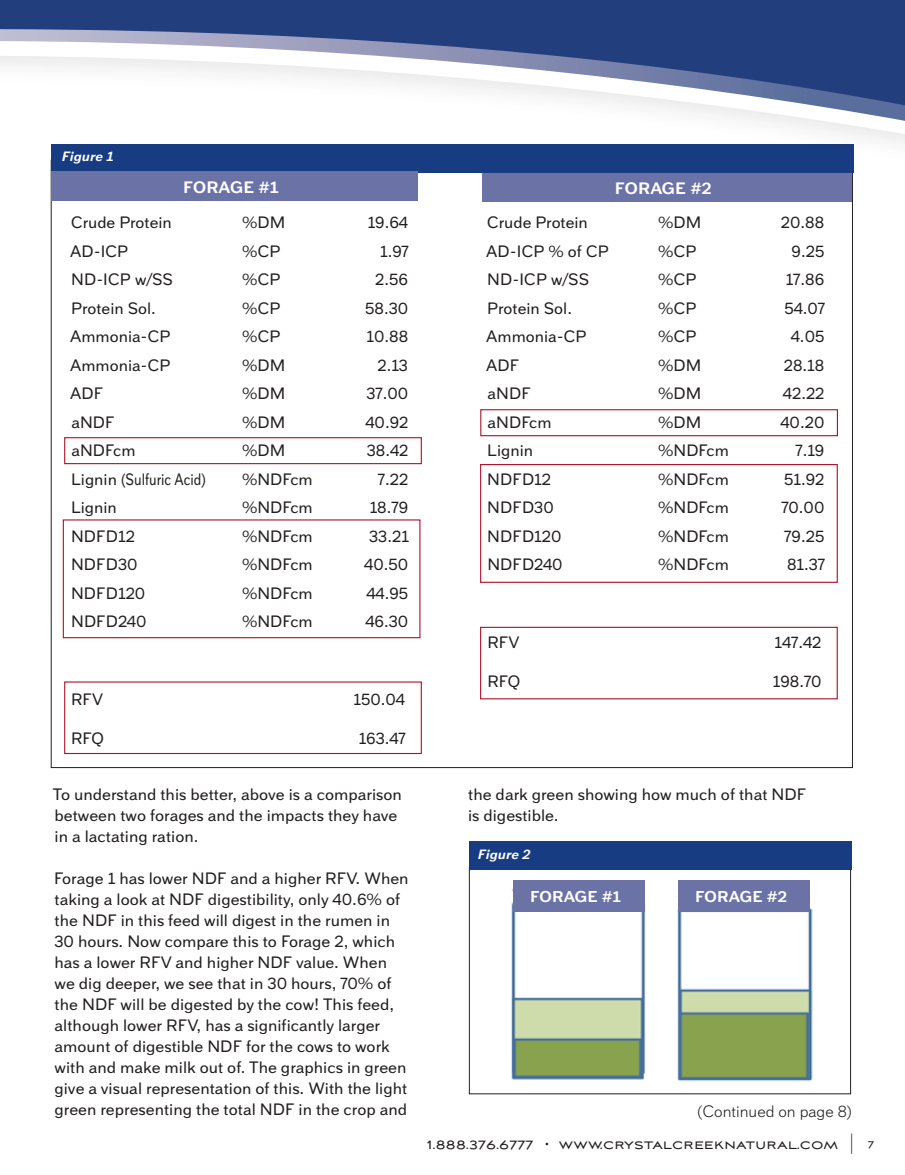
<style>
.page{position:relative;width:905px;height:1175px;background:#fff}
.page>*{position:absolute;margin:0;border:0;box-sizing:border-box;transform-origin:0 0}
.t1{font:16.5px/21px "Armitage";color:#231f20}
.t2{font:300 16.5px "Armitage";color:#231f20}
.t3{font:700 16.5px "Armitage";color:#fff}
.t4{font:700 15.6px "Armitage";color:#fff}
.t5{font:15px "Aviano Sans";letter-spacing:.02em;color:#231f20}
.t6{font:italic 700 13.5px "Armitage";color:#fff}
.s1{font-size:9px}
.s2{font-weight:300;font-size:22.5px}
.s3{font-size:12px}
</style>
<div class="page">
<svg style="left:0;top:0;width:904px;height:258px"></svg>
<div style="left:51px;top:172px;width:366px;height:29px;background:#6b72a5"></div>
<div style="left:482px;top:173px;width:369px;height:29px;background:#6b72a5"></div>
<img style="left:511px;top:885px;width:135px;height:195px">
<img style="left:675px;top:896px;width:138px;height:185px">
<div style="left:513px;top:879px;width:131px;height:32px;background:#6b72a5"></div>
<div style="left:678px;top:879px;width:132px;height:32px;background:#6b72a5"></div>
<div style="left:64px;top:437px;width:358px;height:27px;border:1px solid #ae132a"></div>
<div style="left:63px;top:519px;width:357px;height:119px;border:1px solid #ae132a"></div>
<div style="left:64px;top:681px;width:358px;height:73px;border:1px solid #ae132a"></div>
<div style="left:480px;top:409px;width:358px;height:27px;border:1px solid #ae132a"></div>
<div style="left:480px;top:464px;width:357px;height:119px;border:1px solid #ae132a"></div>
<div style="left:480px;top:627px;width:357px;height:72px;border:1px solid #ae132a"></div>
<div style="left:468px;top:841px;width:383px;height:29px;background:#183c81"></div>
<p class="t6" style="left:61px;top:148px;width:53px">Figure 1</p>
<p class="t3" style="left:183px;top:177px;width:97px">FORAGE #1</p>
<p class="t3" style="left:615px;top:179px;width:98px">FORAGE #2</p>
<p class="t1" style="left:71px;top:211px;width:103px">Crude Protein</p>
<p class="t1" style="left:242px;top:211px;width:45px">%DM</p>
<p class="t1" style="left:368px;top:211px;width:42px">19.64</p>
<p class="t1" style="left:70px;top:240px;width:60px">AD-ICP</p>
<p class="t1" style="left:242px;top:240px;width:40px">%CP</p>
<p class="t1" style="left:380px;top:240px;width:30px">1.97</p>
<p class="t1" style="left:71px;top:268px;width:103px">ND-ICP w/SS</p>
<p class="t1" style="left:242px;top:268px;width:40px">%CP</p>
<p class="t1" style="left:375px;top:268px;width:34px">2.56</p>
<p class="t1" style="left:71px;top:297px;width:86px">Protein Sol.</p>
<p class="t1" style="left:242px;top:297px;width:40px">%CP</p>
<p class="t1" style="left:365px;top:297px;width:45px">58.30</p>
<p class="t1" style="left:70px;top:325px;width:102px">Ammonia-CP</p>
<p class="t1" style="left:242px;top:325px;width:40px">%CP</p>
<p class="t1" style="left:366px;top:325px;width:43px">10.88</p>
<p class="t1" style="left:70px;top:354px;width:102px">Ammonia-CP</p>
<p class="t1" style="left:242px;top:354px;width:45px">%DM</p>
<p class="t1" style="left:377px;top:354px;width:32px">2.13</p>
<p class="t1" style="left:70px;top:382px;width:35px">ADF</p>
<p class="t1" style="left:242px;top:382px;width:45px">%DM</p>
<p class="t1" style="left:366px;top:382px;width:43px">37.00</p>
<p class="t1" style="left:71px;top:411px;width:45px">aNDF</p>
<p class="t1" style="left:242px;top:411px;width:45px">%DM</p>
<p class="t1" style="left:365px;top:411px;width:45px">40.92</p>
<p class="t1" style="left:71px;top:439px;width:65px">aNDFcm</p>
<p class="t1" style="left:242px;top:439px;width:45px">%DM</p>
<p class="t1" style="left:367px;top:439px;width:43px">38.42</p>
<p class="t1" style="left:71px;top:468px;width:136px">Lignin (Sulfuric Acid)</p>
<p class="t1" style="left:242px;top:468px;width:72px">%NDFcm</p>
<p class="t1" style="left:378px;top:468px;width:32px">7.22</p>
<p class="t1" style="left:71px;top:496px;width:47px">Lignin</p>
<p class="t1" style="left:242px;top:496px;width:72px">%NDFcm</p>
<p class="t1" style="left:370px;top:496px;width:40px">18.79</p>
<p class="t1" style="left:71px;top:525px;width:65px">NDFD12</p>
<p class="t1" style="left:242px;top:525px;width:72px">%NDFcm</p>
<p class="t1" style="left:369px;top:525px;width:41px">33.21</p>
<p class="t1" style="left:71px;top:553px;width:68px">NDFD30</p>
<p class="t1" style="left:242px;top:553px;width:72px">%NDFcm</p>
<p class="t1" style="left:364px;top:553px;width:45px">40.50</p>
<p class="t1" style="left:71px;top:582px;width:76px">NDFD120</p>
<p class="t1" style="left:242px;top:582px;width:72px">%NDFcm</p>
<p class="t1" style="left:366px;top:582px;width:43px">44.95</p>
<p class="t1" style="left:71px;top:610px;width:77px">NDFD240</p>
<p class="t1" style="left:242px;top:610px;width:72px">%NDFcm</p>
<p class="t1" style="left:365px;top:610px;width:44px">46.30</p>
<p class="t1" style="left:71px;top:688px;width:34px">RFV</p>
<p class="t1" style="left:353px;top:688px;width:53px">150.04</p>
<p class="t1" style="left:71px;top:727px;width:35px">RFQ</p>
<p class="t1" style="left:359px;top:727px;width:49px">163.47</p>
<p class="t1" style="left:53px;top:783px;width:350px">To understand this better, above is a comparison between two forages and the impacts they have in a lactating ration.</p>
<p class="t1" style="left:54px;top:867px;width:356px">Forage 1 has lower NDF and a higher RFV. When taking a look at NDF digestibility, only 40.6% of the NDF in this feed will digest in the rumen in 30 hours. Now compare this to Forage 2, which has a lower RFV and higher NDF value. When we dig deeper, we see that in 30 hours, 70% of the NDF will be digested by the cow! This feed, although lower RFV, has a significantly larger amount of digestible NDF for the cows to work with and make milk out of. The graphics in green give a visual representation of this. With the light green representing the total NDF in the crop and</p>
<p class="t1" style="left:487px;top:211px;width:103px">Crude Protein</p>
<p class="t1" style="left:658px;top:211px;width:45px">%DM</p>
<p class="t1" style="left:781px;top:211px;width:45px">20.88</p>
<p class="t1" style="left:486px;top:240px;width:124px">AD-ICP % of CP</p>
<p class="t1" style="left:658px;top:240px;width:40px">%CP</p>
<p class="t1" style="left:791px;top:240px;width:34px">9.25</p>
<p class="t1" style="left:487px;top:268px;width:103px">ND-ICP w/SS</p>
<p class="t1" style="left:658px;top:268px;width:40px">%CP</p>
<p class="t1" style="left:785px;top:268px;width:40px">17.86</p>
<p class="t1" style="left:487px;top:297px;width:86px">Protein Sol.</p>
<p class="t1" style="left:658px;top:297px;width:40px">%CP</p>
<p class="t1" style="left:784px;top:297px;width:42px">54.07</p>
<p class="t1" style="left:486px;top:325px;width:102px">Ammonia-CP</p>
<p class="t1" style="left:658px;top:325px;width:40px">%CP</p>
<p class="t1" style="left:790px;top:325px;width:35px">4.05</p>
<p class="t1" style="left:486px;top:354px;width:35px">ADF</p>
<p class="t1" style="left:658px;top:354px;width:45px">%DM</p>
<p class="t1" style="left:783px;top:354px;width:42px">28.18</p>
<p class="t1" style="left:487px;top:382px;width:45px">aNDF</p>
<p class="t1" style="left:658px;top:382px;width:45px">%DM</p>
<p class="t1" style="left:782px;top:382px;width:43px">42.22</p>
<p class="t1" style="left:487px;top:411px;width:65px">aNDFcm</p>
<p class="t1" style="left:658px;top:411px;width:45px">%DM</p>
<p class="t1" style="left:780px;top:411px;width:45px">40.20</p>
<p class="t1" style="left:487px;top:439px;width:47px">Lignin</p>
<p class="t1" style="left:658px;top:439px;width:72px">%NDFcm</p>
<p class="t1" style="left:795px;top:439px;width:31px">7.19</p>
<p class="t1" style="left:487px;top:468px;width:65px">NDFD12</p>
<p class="t1" style="left:658px;top:468px;width:72px">%NDFcm</p>
<p class="t1" style="left:784px;top:468px;width:42px">51.92</p>
<p class="t1" style="left:487px;top:496px;width:68px">NDFD30</p>
<p class="t1" style="left:658px;top:496px;width:72px">%NDFcm</p>
<p class="t1" style="left:781px;top:496px;width:44px">70.00</p>
<p class="t1" style="left:487px;top:525px;width:76px">NDFD120</p>
<p class="t1" style="left:658px;top:525px;width:72px">%NDFcm</p>
<p class="t1" style="left:784px;top:525px;width:42px">79.25</p>
<p class="t1" style="left:487px;top:553px;width:77px">NDFD240</p>
<p class="t1" style="left:658px;top:553px;width:72px">%NDFcm</p>
<p class="t1" style="left:787px;top:553px;width:40px">81.37</p>
<p class="t1" style="left:487px;top:631px;width:34px">RFV</p>
<p class="t1" style="left:774px;top:631px;width:49px">147.42</p>
<p class="t1" style="left:487px;top:670px;width:35px">RFQ</p>
<p class="t1" style="left:773px;top:670px;width:50px">198.70</p>
<p class="t1" style="left:468px;top:783px;width:340px">the dark green showing how much of that NDF is digestible.</p>
<p class="t6" style="left:477px;top:845px;width:54px">Figure 2</p>
<p class="t4" style="left:530px;top:887px;width:92px">FORAGE #1</p>
<p class="t4" style="left:695px;top:887px;width:93px">FORAGE #2</p>
<p class="t2" style="left:697px;top:1101px;width:157px">(Continued on page 8)</p>
<p class="t5" style="left:426px;top:1136px;width:449px">1.888.376.6777 <span class="s1">•</span> www.crystalcreeknatural.com <span class="s2">|</span> <span class="s3">7</span></p>
</div>
